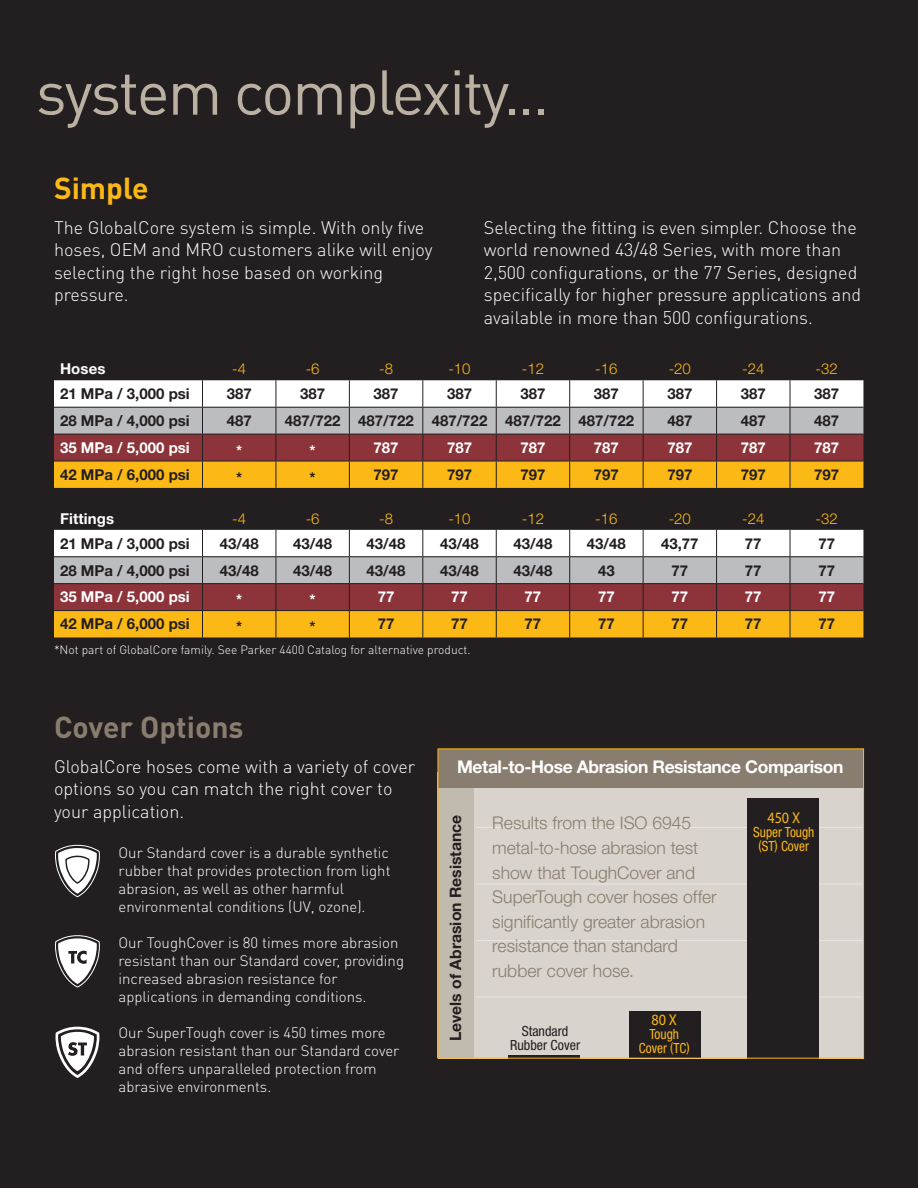
<style>
.page{position:relative;width:918px;height:1188px;background:#231f20}
.page>*{position:absolute;margin:0;border:0;box-sizing:border-box;transform-origin:0 0}
.t1{font:62.25px "DINOT";letter-spacing:-.035em;color:#bbb1a3}
.t2{font:700 30px "DINOT";color:#887d6e}
.t3{font:700 30px "DINOT";color:#fcb814}
.t4{font:300 18px/22.5px "DINOT";color:#fff}
.t5{font:300 17.55px/24.6px "Helvetica Neue LT Std";color:#887d6e}
.t6{font:700 17.55px "Helvetica Neue LT Std";letter-spacing:-.025em;color:#fff}
.t7{font:700 15.75px "Helvetica Neue LT Std";color:#231f20}
.t8{font:15.75px "Myriad Pro";color:#fcb814;scale:.9 1}
.t9{font:300 15px/18px "DINOT";color:#fff}
.t10{font:700 15px "Helvetica Neue LT Std";color:#231f20}
.t11{font:700 15px "Helvetica Neue LT Std";color:#fff}
.t12{font:300 15px "Helvetica Neue LT Std";color:#fcb814}
.t13{font:condensed 13.95px/14px "Helvetica Neue LT Std";color:#fcb814;text-align:center;scale:.95 1}
.t14{font:condensed 13.95px/14px "Helvetica Neue LT Std";color:#231f20;text-align:center}
.t15{font:300 12px "DINOT";color:#fff}
</style>
<div class="page">
<svg style="left:54px;top:380px;width:809px;height:108px;background:#c9a47f"></svg>
<hr style="left:790px;top:461px;width:73px;height:1px;background:#231f20">
<svg style="left:54px;top:530px;width:809px;height:107px;background:#c9a47f"></svg>
<hr style="left:790px;top:610px;width:73px;height:1px;background:#231f20">
<svg style="left:55px;top:845px;width:45px;height:53px"></svg>
<svg style="left:55px;top:935px;width:45px;height:53px"></svg>
<svg style="left:55px;top:1027px;width:45px;height:51px"></svg>
<div style="left:438px;top:749px;width:426px;height:309px;background:#d8d3cc"></div>
<hr style="left:476px;top:997px;width:388px;height:1px;background:#fff">
<hr style="left:476px;top:940px;width:388px;height:1px;background:#fff">
<hr style="left:476px;top:883px;width:388px;height:2px;background:#fff">
<hr style="left:476px;top:827px;width:388px;height:1px;background:#fff">
<div style="left:747px;top:798px;width:72px;height:260px;background:#231f20"></div>
<div style="left:629px;top:1011px;width:71px;height:47px;background:#231f20"></div>
<hr style="left:508px;top:1055px;width:72px;height:3px;background:#231f20">
<div style="left:438px;top:773px;width:36px;height:285px;background:#c1baaf"></div>
<div style="left:438px;top:749px;width:426px;height:39px;background:#887d6e"></div>
<h1 class="t1" style="left:36px;top:50px;width:515px">system complexity...</h1>
<p class="t3" style="left:54px;top:168px;width:96px">Simple</p>
<p class="t4" style="left:54px;top:215px;width:380px">The GlobalCore system is simple. With only five hoses, OEM and MRO customers alike will enjoy selecting the right hose based on working</p>
<p class="t4" style="left:54px;top:283px;width:76px">pressure.</p>
<p class="t4" style="left:484px;top:215px;width:375px">Selecting the fitting is even simpler. Choose the world renowned 43/48 Series, with more than<br>2,500 configurations, or the 77 Series, designed</p>
<p class="t4" style="left:484px;top:283px;width:379px">specifically for higher pressure applications and available in more than 500 configurations.</p>
<p class="t11" style="left:60px;top:360px;width:47px">Hoses</p>
<p class="t12" style="left:232px;top:360px;width:15px">-4</p>
<p class="t12" style="left:306px;top:360px;width:15px">-6</p>
<p class="t12" style="left:379px;top:360px;width:15px">-8</p>
<p class="t12" style="left:448px;top:360px;width:24px">-10</p>
<p class="t12" style="left:522px;top:360px;width:24px">-12</p>
<p class="t12" style="left:595px;top:360px;width:24px">-16</p>
<p class="t12" style="left:669px;top:360px;width:24px">-20</p>
<p class="t12" style="left:742px;top:360px;width:24px">-24</p>
<p class="t12" style="left:816px;top:360px;width:24px">-32</p>
<p class="t10" style="left:60px;top:384px;width:131px">21 MPa / 3,000 psi</p>
<p class="t10" style="left:227px;top:384px;width:27px">387</p>
<p class="t10" style="left:300px;top:384px;width:27px">387</p>
<p class="t10" style="left:374px;top:384px;width:27px">387</p>
<p class="t10" style="left:447px;top:384px;width:27px">387</p>
<p class="t10" style="left:520px;top:384px;width:27px">387</p>
<p class="t10" style="left:594px;top:384px;width:27px">387</p>
<p class="t10" style="left:667px;top:384px;width:27px">387</p>
<p class="t10" style="left:741px;top:384px;width:27px">387</p>
<p class="t10" style="left:814px;top:384px;width:27px">387</p>
<p class="t10" style="left:60px;top:411px;width:131px">28 MPa / 4,000 psi</p>
<p class="t10" style="left:227px;top:411px;width:27px">487</p>
<p class="t10" style="left:285px;top:411px;width:57px">487/722</p>
<p class="t10" style="left:358px;top:411px;width:57px">487/722</p>
<p class="t10" style="left:432px;top:411px;width:57px">487/722</p>
<p class="t10" style="left:505px;top:411px;width:57px">487/722</p>
<p class="t10" style="left:579px;top:411px;width:57px">487/722</p>
<p class="t10" style="left:667px;top:411px;width:27px">487</p>
<p class="t10" style="left:741px;top:411px;width:27px">487</p>
<p class="t10" style="left:814px;top:411px;width:27px">487</p>
<p class="t11" style="left:60px;top:438px;width:131px">35 MPa / 5,000 psi</p>
<p class="t11" style="left:236px;top:441px;width:8px">*</p>
<p class="t11" style="left:310px;top:441px;width:8px">*</p>
<p class="t11" style="left:374px;top:438px;width:27px">787</p>
<p class="t11" style="left:447px;top:438px;width:27px">787</p>
<p class="t11" style="left:520px;top:438px;width:27px">787</p>
<p class="t11" style="left:594px;top:438px;width:27px">787</p>
<p class="t11" style="left:667px;top:438px;width:27px">787</p>
<p class="t11" style="left:741px;top:438px;width:27px">787</p>
<p class="t11" style="left:814px;top:438px;width:27px">787</p>
<p class="t10" style="left:60px;top:465px;width:131px">42 MPa / 6,000 psi</p>
<p class="t10" style="left:236px;top:468px;width:8px">*</p>
<p class="t10" style="left:310px;top:468px;width:8px">*</p>
<p class="t10" style="left:374px;top:465px;width:27px">797</p>
<p class="t10" style="left:447px;top:465px;width:27px">797</p>
<p class="t10" style="left:520px;top:465px;width:27px">797</p>
<p class="t10" style="left:594px;top:465px;width:27px">797</p>
<p class="t10" style="left:667px;top:465px;width:27px">797</p>
<p class="t10" style="left:741px;top:465px;width:27px">797</p>
<p class="t10" style="left:814px;top:465px;width:27px">797</p>
<p class="t11" style="left:60px;top:509px;width:56px">Fittings</p>
<p class="t12" style="left:232px;top:509px;width:15px">-4</p>
<p class="t12" style="left:306px;top:509px;width:15px">-6</p>
<p class="t12" style="left:379px;top:509px;width:15px">-8</p>
<p class="t12" style="left:448px;top:509px;width:24px">-10</p>
<p class="t12" style="left:522px;top:509px;width:24px">-12</p>
<p class="t12" style="left:595px;top:509px;width:24px">-16</p>
<p class="t12" style="left:669px;top:509px;width:24px">-20</p>
<p class="t12" style="left:742px;top:509px;width:24px">-24</p>
<p class="t12" style="left:816px;top:509px;width:24px">-32</p>
<p class="t10" style="left:60px;top:534px;width:131px">21 MPa / 3,000 psi</p>
<p class="t10" style="left:220px;top:534px;width:40px">43/48</p>
<p class="t10" style="left:293px;top:534px;width:40px">43/48</p>
<p class="t10" style="left:367px;top:534px;width:40px">43/48</p>
<p class="t10" style="left:440px;top:534px;width:40px">43/48</p>
<p class="t10" style="left:514px;top:534px;width:40px">43/48</p>
<p class="t10" style="left:587px;top:534px;width:40px">43/48</p>
<p class="t10" style="left:661px;top:534px;width:39px">43,77</p>
<p class="t10" style="left:745px;top:534px;width:18px">77</p>
<p class="t10" style="left:818px;top:534px;width:18px">77</p>
<p class="t10" style="left:60px;top:561px;width:131px">28 MPa / 4,000 psi</p>
<p class="t10" style="left:220px;top:561px;width:40px">43/48</p>
<p class="t10" style="left:293px;top:561px;width:40px">43/48</p>
<p class="t10" style="left:367px;top:561px;width:40px">43/48</p>
<p class="t10" style="left:440px;top:561px;width:40px">43/48</p>
<p class="t10" style="left:514px;top:561px;width:40px">43/48</p>
<p class="t10" style="left:598px;top:561px;width:18px">43</p>
<p class="t10" style="left:672px;top:561px;width:18px">77</p>
<p class="t10" style="left:745px;top:561px;width:18px">77</p>
<p class="t10" style="left:818px;top:561px;width:18px">77</p>
<p class="t11" style="left:60px;top:588px;width:131px">35 MPa / 5,000 psi</p>
<p class="t11" style="left:236px;top:591px;width:8px">*</p>
<p class="t11" style="left:310px;top:591px;width:8px">*</p>
<p class="t11" style="left:378px;top:588px;width:18px">77</p>
<p class="t11" style="left:451px;top:588px;width:18px">77</p>
<p class="t11" style="left:525px;top:588px;width:18px">77</p>
<p class="t11" style="left:598px;top:588px;width:18px">77</p>
<p class="t11" style="left:672px;top:588px;width:18px">77</p>
<p class="t11" style="left:745px;top:588px;width:18px">77</p>
<p class="t11" style="left:818px;top:588px;width:18px">77</p>
<p class="t10" style="left:60px;top:615px;width:131px">42 MPa / 6,000 psi</p>
<p class="t10" style="left:236px;top:618px;width:8px">*</p>
<p class="t10" style="left:310px;top:618px;width:8px">*</p>
<p class="t10" style="left:378px;top:615px;width:18px">77</p>
<p class="t10" style="left:451px;top:615px;width:18px">77</p>
<p class="t10" style="left:525px;top:615px;width:18px">77</p>
<p class="t10" style="left:598px;top:615px;width:18px">77</p>
<p class="t10" style="left:672px;top:615px;width:18px">77</p>
<p class="t10" style="left:745px;top:615px;width:18px">77</p>
<p class="t10" style="left:818px;top:615px;width:18px">77</p>
<p class="t15" style="left:54px;top:641px;width:418px">*Not part of GlobalCore family. See Parker 4400 Catalog for alternative product.</p>
<p class="t2" style="left:54px;top:706px;width:191px">Cover Options</p>
<p class="t4" style="left:54px;top:754px;width:363px">GlobalCore hoses come with a variety of cover options so you can match the right cover to your application.</p>
<p class="t9" style="left:119px;top:843px;width:272px">Our Standard cover is a durable synthetic</p>
<p class="t9" style="left:119px;top:861px;width:273px">rubber that provides protection from light abrasion, as well as other harmful</p>
<p class="t9" style="left:119px;top:897px;width:249px">environmental conditions (UV, ozone).</p>
<p class="t9" style="left:119px;top:933px;width:287px">Our ToughCover is 80 times more abrasion resistant than our Standard cover, providing increased abrasion resistance for</p>
<p class="t9" style="left:119px;top:987px;width:249px">applications in demanding conditions.</p>
<p class="t9" style="left:119px;top:1023px;width:282px">Our SuperTough cover is 450 times more abrasion resistant than our Standard cover and offers unparalleled protection from</p>
<p class="t9" style="left:119px;top:1077px;width:154px">abrasive environments.</p>
<p class="t6" style="left:457px;top:756px;width:388px">Metal-to-Hose Abrasion Resistance Comparison</p>
<p class="t7" style="left:446px;top:1041px;width:228px;rotate:-90deg">Levels of Abrasion Resistance</p>
<p class="t8" style="left:767px;top:808px;width:38px">450 X</p>
<p class="t13" style="left:753px;top:825px;width:66px">Super Tough (ST) Cover</p>
<p class="t5" style="left:492px;top:811px;width:226px">Results from the ISO 6945 metal-to-hose abrasion test show that ToughCover and<br>SuperTough cover hoses offer significantly greater abrasion resistance than standard rubber cover hose.</p>
<p class="t8" style="left:651px;top:1010px;width:30px">80 X</p>
<p class="t13" style="left:639px;top:1027px;width:55px">Tough<br>Cover (TC)</p>
<p class="t14" style="left:510px;top:1024px;width:72px">Standard<br>Rubber Cover</p>
</div>
